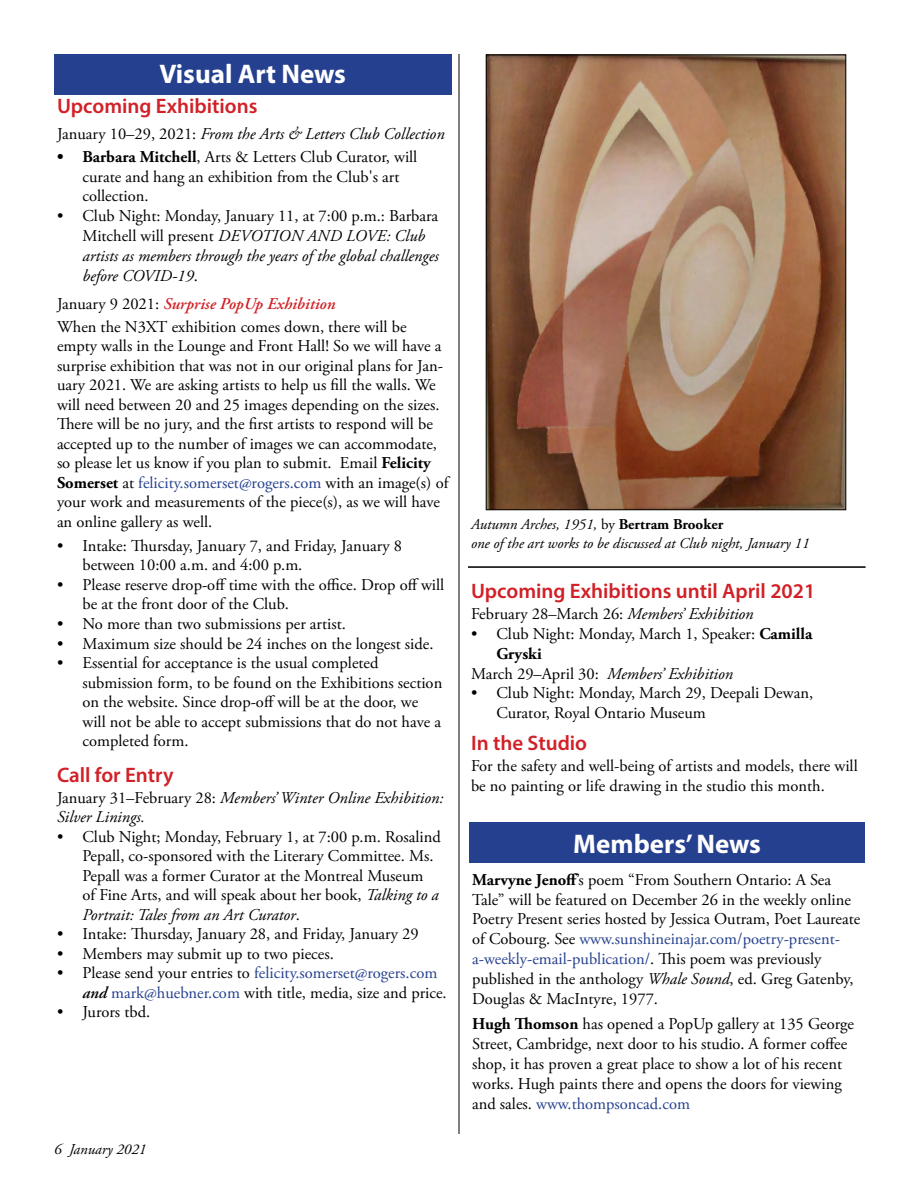
<style>
.page{position:relative;width:918px;height:1188px;background:#fff}
.page>*{position:absolute;margin:0;border:0;box-sizing:border-box;transform-origin:0 0}
.t1{font:700 27px "Myriad Pro";color:#fff}
.t2{font:600 21px "Myriad Pro";color:#d12027}
.t3{font:16.5px/19.5px "Adobe Garamond Pro";color:#000}
.t4{font:italic 16.5px/19.8px "Adobe Garamond Pro";color:#000}
.t5{font:700 16.5px "Adobe Garamond Pro";color:#000}
.t6{font:italic 15px/19.5px "Adobe Garamond Pro";color:#000}
.s1{font-style:normal}
.s2{font-weight:700}
.s3{font-weight:600;font-style:italic;color:#d12027}
.s4{color:#25408f}
.s5{font-style:italic}
.s6{font-weight:600;font-style:italic}
.s7{font-weight:700;font-style:normal}
</style>
<div class="page">
<hr style="left:459px;top:54px;width:1px;height:1080px;background:#000">
<div style="left:469px;top:823px;width:396px;height:40px;background:#25408f"></div>
<img style="left:488px;top:57px;width:356px;height:451px">
<hr style="left:468px;top:567px;width:398px;height:1px;background:#000">
<div style="left:54px;top:54px;width:398px;height:40px;background:#25408f"></div>
<h1 class="t1" style="left:159px;top:57px;width:188px">Visual Art News</h1>
<p class="t2" style="left:57px;top:93px;width:202px">Upcoming Exhibitions</p>
<p class="t4" style="left:57px;top:124px;width:389px"><span class="s1">January 10–29, 2021:</span> From the Arts &amp; Letters Club Collection</p>
<p class="t3" style="left:82px;top:147px;width:336px;text-indent:-25px"><span class="s2">• Barbara Mitchell</span>, Arts &amp; Letters Club Curator, will curate and hang an exhibition from the Club's art collection.</p>
<p class="t4" style="left:82px;top:207px;width:358px;text-indent:-25px"><span class="s1">• Club Night: Monday, January 11, at 7:00 p.m.: Barbara Mitchell will present</span> DEVOTION AND LOVE: Club artists as members through the years of the global challenges before COVID-19<span class="s1">.</span></p>
<p class="t3" style="left:57px;top:294px;width:351px;line-height:22.5px">January 9 2021: <span class="s3">Surprise PopUp Exhibition<br></span>When the N3XT exhibition comes down, there will be</p>
<p class="t3" style="left:57px;top:337px;width:393px">empty walls in the Lounge and Front Hall! So we will have a surprise exhibition that was not in our original plans for Jan&shy;uary 2021. We are asking artists to help us fill the walls. We will need between 20 and 25 images depending on the sizes.<br>There will be no jury, and the first artists to respond will be accepted up to the number of images we can accommodate, so please let us know if you plan to submit. Email <span class="s2">Felicity Somerset</span> at <span class="s4">felicity.somerset@rogers.com</span> with an image(s) of your work and measurements of the piece(s), as we will have an online gallery as well.</p>
<p class="t3" style="left:82px;top:537px;width:321px;text-indent:-25px">• Intake: Thursday, January 7, and Friday, January 8 between 10:00 a.m. and 4:00 p.m.</p>
<p class="t3" style="left:82px;top:576px;width:363px;text-indent:-25px">• Please reserve drop-off time with the office. Drop off will be at the front door of the Club.</p>
<p class="t3" style="left:57px;top:615px;width:291px">• No more than two submissions per artist.</p>
<p class="t3" style="left:57px;top:634px;width:378px">• Maximum size should be 24 inches on the longest side.</p>
<p class="t3" style="left:82px;top:654px;width:361px;text-indent:-25px">• Essential for acceptance is the usual completed submission form, to be found on the Exhibitions section on the website. Since drop-off will be at the door, we will not be able to accept submissions that do not have a completed form.</p>
<p class="t2" style="left:57px;top:762px;width:118px">Call for Entry</p>
<p class="t4" style="left:57px;top:788px;width:388px"><span class="s1">January 31–February 28:</span> Members’ Winter Online Exhibition:<br>Silver Linings.</p>
<p class="t3" style="left:82px;top:828px;width:360px;text-indent:-25px">• Club Night; Monday, February 1, at 7:00 p.m. Rosalind Pepall, co-sponsored with the Literary Committee. Ms.<br>Pepall was a former Curator at the Montreal Museum<br>of Fine Arts, and will speak about her book, <span class="s5">Talking to a Portrait: Tales from an Art Curator</span>.</p>
<p class="t3" style="left:57px;top:925px;width:363px">• Intake: Thursday, January 28, and Friday, January 29</p>
<p class="t3" style="left:57px;top:945px;width:278px">• Members may submit up to two pieces.</p>
<p class="t3" style="left:82px;top:964px;width:366px;text-indent:-25px">• Please send your entries to <span class="s4">felicity.somerset@rogers.com </span><span class="s6">and</span> <span class="s4">mark@huebner.com</span> with title, media, size and price.</p>
<p class="t3" style="left:57px;top:1003px;width:95px">• Jurors tbd.</p>
<p class="t6" style="left:54px;top:1140px;width:94px">6 January 2021</p>
<p class="t6" style="left:471px;top:515px;width:340px">Autumn Arches, 1951, <span class="s1">by</span> <span class="s7">Bertram Brooker<br></span>one of the art works to be discussed at Club night, January 11</p>
<p class="t2" style="left:471px;top:577px;width:346px">Upcoming Exhibitions until April 2021</p>
<p class="t3" style="left:471px;top:605px;width:284px">February 28–March 26: <span class="s5">Members’ Exhibition</span></p>
<p class="t3" style="left:471px;top:625px;width:343px">• Club Night: Monday, March 1, Speaker: <span class="s2">Camilla</span></p>
<p class="t5" style="left:496px;top:644px;width:47px">Gryski</p>
<p class="t4" style="left:471px;top:664px;width:264px"><span class="s1">March 29–April 30:</span> Members’ Exhibition</p>
<p class="t3" style="left:496px;top:684px;width:318px;text-indent:-25px">• Club Night: Monday, March 29, Deepali Dewan,<br>Curator, Royal Ontario Museum</p>
<p class="t2" style="left:471px;top:729px;width:118px">In the Studio</p>
<p class="t3" style="left:471px;top:756px;width:388px">For the safety and well-being of artists and models, there will be no painting or life drawing in the studio this month.</p>
<h1 class="t1" style="left:573px;top:826px;width:189px">Members’ News</h1>
<p class="t3" style="left:472px;top:870px;width:390px"><span class="s2">Marvyne Jenoff</span>’s poem “From Southern Ontario: A Sea Tale” will be featured on December 26 in the weekly online Poetry Present series hosted by Jessica Outram, Poet Laureate of Cobourg. See <span class="s4">www.sunshineinajar.com/poetry-present&shy;a-weekly-email-publication/</span>. This poem was previously published in the anthology <span class="s5">Whale Sound</span>, ed. Greg Gatenby, Douglas &amp; MacIntyre, 1977.</p>
<p class="t3" style="left:472px;top:1015px;width:384px"><span class="s2">Hugh Thomson</span> has opened a PopUp gallery at 135 George Street, Cambridge, next door to his studio. A former coffee shop, it has proven a great place to show a lot of his recent works. Hugh paints there and opens the doors for viewing and sales. <span class="s4">www.thompsoncad.com</span></p>
</div>
